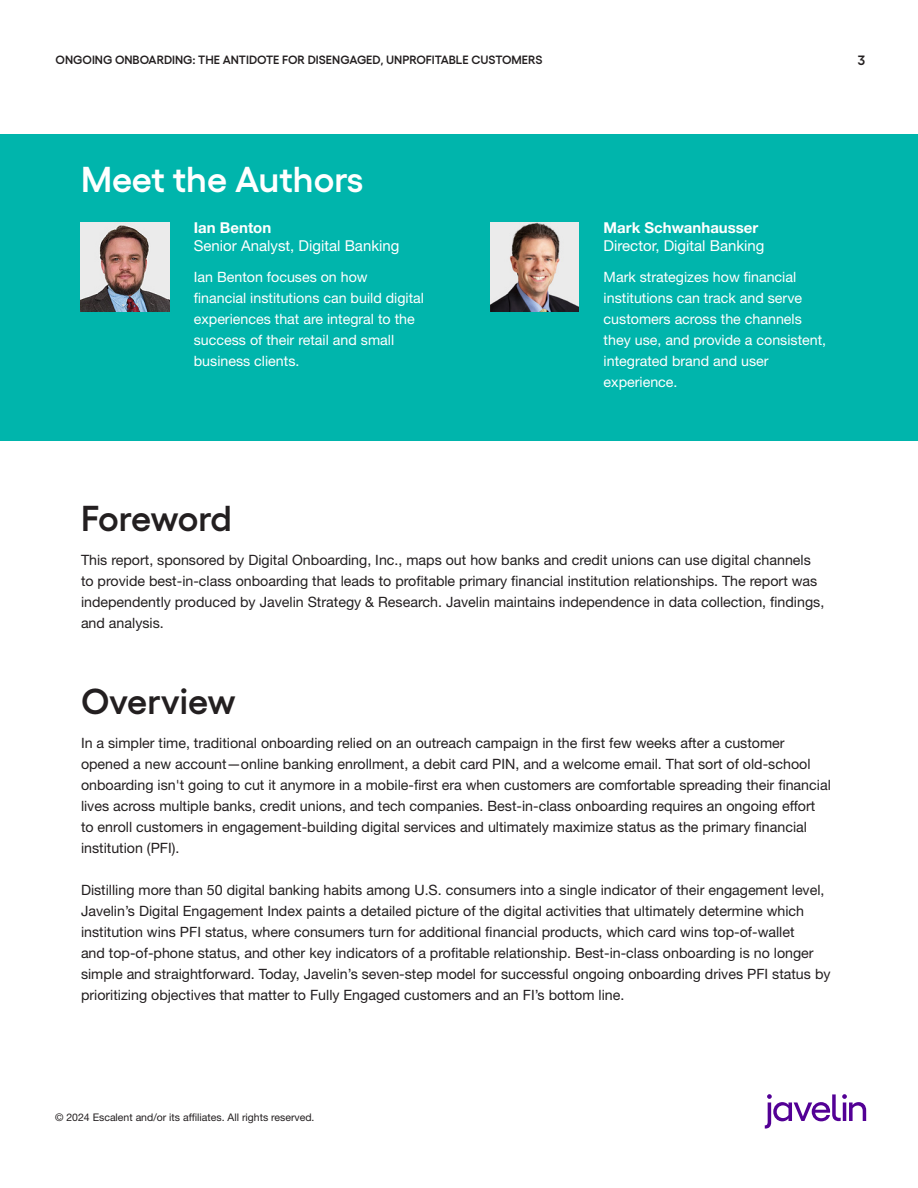
<style>
.page{position:relative;width:918px;height:1188px;background:#fff}
.page>*{position:absolute;margin:0;border:0;box-sizing:border-box;transform-origin:0 0}
.Headings{font:600 36px "Yellix";letter-spacing:-.015em;color:#231f20}
.t1{font:600 36px "Yellix";color:#fff}
.t2{font:15px/18px "Helvetica Neue LT Pro";color:#fff}
.t3{font:700 15px "Helvetica Neue LT Pro";color:#fff}
.Paragraph_Style_1{font:14.25px/21px "Helvetica Neue LT Pro";color:#231f20}
.Paragraph_Style_1-2{font:14.25px/21px "Helvetica Neue LT Pro";color:#fff}
.t4{font:600 13.5px "Yellix";color:#231f20}
.t5{font:600 12px "Yellix";color:#231f20}
.t6{font:10.5px "Helvetica Neue LT Pro";color:#231f20}
.s1{font-weight:700}
</style>
<div class="page">
<svg style="left:765px;top:1094px;width:101px;height:35px"></svg>
<div style="left:0;top:134px;width:918px;height:307px;background:#00b5ac"></div>
<img style="left:81px;top:222px;width:88px;height:89px">
<img style="left:490px;top:222px;width:89px;height:89px">
<p class="t5" style="left:56px;top:50px;width:488px">ONGOING ONBOARDING: THE ANTIDOTE FOR DISENGAGED, UNPROFITABLE CUSTOMERS</p>
<p class="t4" style="left:858px;top:50px;width:9px">3</p>
<p class="t1" style="left:81px;top:151px;width:284px">Meet the Authors</p>
<p class="t3" style="left:194px;top:219px;width:79px">Ian Benton</p>
<p class="t2" style="left:194px;top:236px;width:207px">Senior Analyst, Digital Banking</p>
<p class="Paragraph_Style_1-2" style="left:194px;top:266px;width:232px">Ian Benton focuses on how<br>financial institutions can build digital experiences that are integral to the success of their retail and small business clients.</p>
<p class="t2" style="left:604px;top:218px;width:162px"><span class="s1">Mark Schwanhausser<br></span>Director, Digital Banking</p>
<p class="Paragraph_Style_1-2" style="left:604px;top:266px;width:224px">Mark strategizes how financial institutions can track and serve customers across the channels they use, and provide a consistent, integrated brand and user experience.</p>
<p class="Headings" style="left:81px;top:490px;width:153px">Foreword</p>
<p class="Paragraph_Style_1" style="left:81px;top:550px;width:745px">This report, sponsored by Digital Onboarding, Inc., maps out how banks and credit unions can use digital channels to provide best-in-class onboarding that leads to profitable primary financial institution relationships. The report was independently produced by Javelin Strategy &amp; Research. Javelin maintains independence in data collection, findings, and analysis.</p>
<p class="Headings" style="left:81px;top:673px;width:156px">Overview</p>
<p class="Paragraph_Style_1" style="left:81px;top:732px;width:751px">In a simpler time, traditional onboarding relied on an outreach campaign in the first few weeks after a customer opened a new account—online banking enrollment, a debit card PIN, and a welcome email. That sort of old-school onboarding isn't going to cut it anymore in a mobile-first era when customers are comfortable spreading their financial lives across multiple banks, credit unions, and tech companies. Best-in-class onboarding requires an ongoing effort to enroll customers in engagement-building digital services and ultimately maximize status as the primary financial institution (PFI).</p>
<p class="Paragraph_Style_1" style="left:81px;top:879px;width:751px">Distilling more than 50 digital banking habits among U.S. consumers into a single indicator of their engagement level, Javelin’s Digital Engagement Index paints a detailed picture of the digital activities that ultimately determine which institution wins PFI status, where consumers turn for additional financial products, which card wins top-of-wallet<br>and top-of-phone status, and other key indicators of a profitable relationship. Best-in-class onboarding is no longer simple and straightforward. Today, Javelin’s seven-step model for successful ongoing onboarding drives PFI status by prioritizing objectives that matter to Fully Engaged customers and an FI’s bottom line.</p>
<p class="t6" style="left:55px;top:1111px;width:261px">© 2024 Escalent and/or its affiliates. All rights reserved.</p>
</div>
